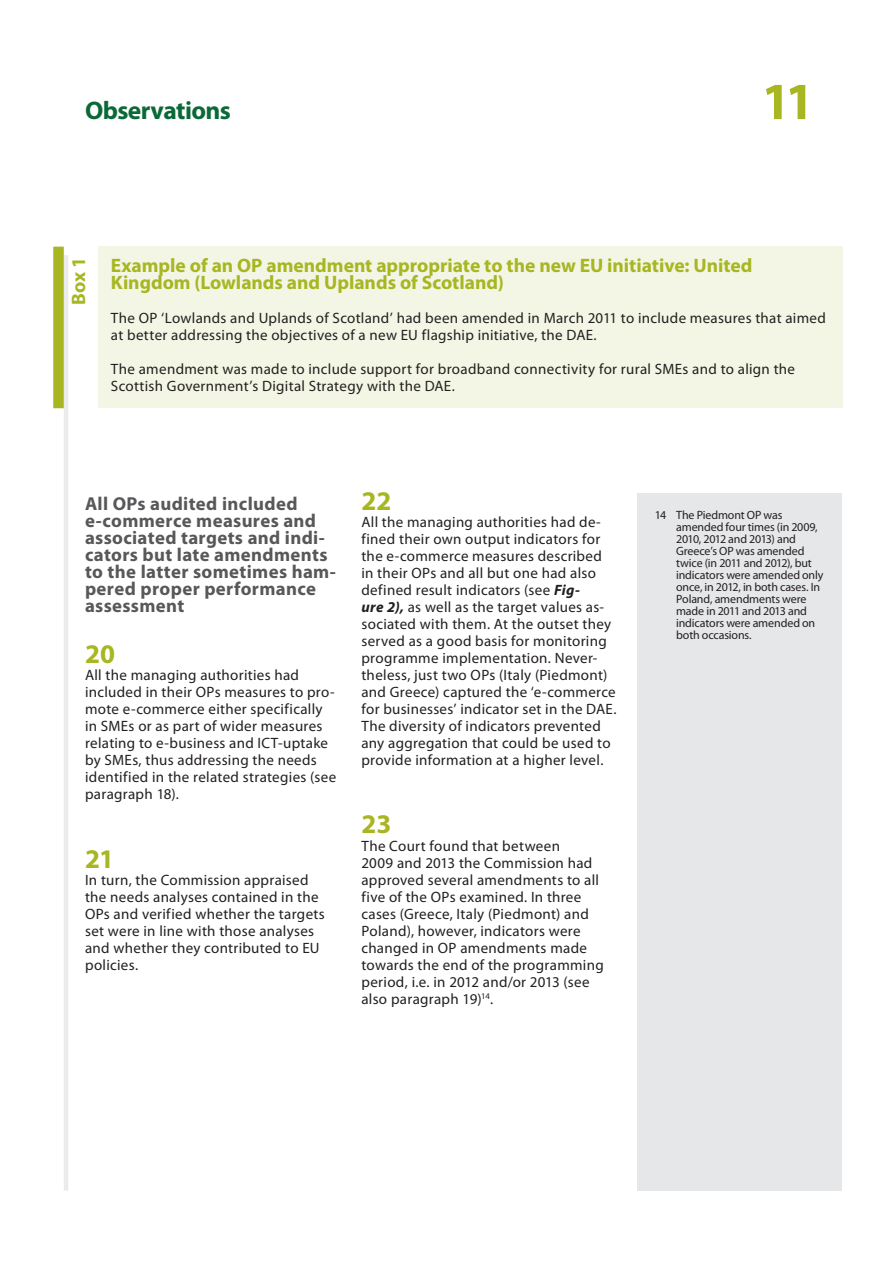
<style>
.page{position:relative;width:893px;height:1263px;background:#fff}
.page>*{position:absolute;margin:0;border:0;box-sizing:border-box;transform-origin:0 0}
.t1{font:700 52.5px "Myriad Pro";color:#a7b621}
.E_05_-_CHAP__1__TEXT{font:700 27px "Myriad Pro";color:#a7b621}
.t2{font:700 25.5px "Myriad Pro";letter-spacing:-.025em;color:#0b6938}
.F_02_-_BOX_TITRE_COL{font:700 19.5px/17px "Myriad Pro";color:#a7b621}
.F_01_-_GREEN_BOX_NUM{font:700 19.5px "Myriad Pro";color:#a7b621}
.E_03_-_CHAP__TITRE_A{font:700 18.75px/17px "Myriad Pro";letter-spacing:.02em;color:#57585a}
.E_05_-_CHAP__1__TEXT-2{font:15px/17px "Myriad Pro";letter-spacing:.02em;color:#231f20}
.F_04_-_BOX_TEXTE{font:15px/17px "Myriad Pro";letter-spacing:.02em;color:#231f20}
.E_08_-_CHAP__FOOTNOT{font:12px/12px "Myriad Pro";letter-spacing:-.015em;color:#231f20}
.s1{font-weight:700;font-style:italic}
</style>
<div class="page">
<hr style="left:64px;top:255px;width:4px;height:936px;background:#ebebeb">
<div style="left:638px;top:493px;width:204px;height:698px;background:#e6e7e9"></div>
<div style="left:98px;top:247px;width:744px;height:161px;background:#f4f6e5"></div>
<div style="left:53px;top:247px;width:11px;height:161px;background:#a7b621"></div>
<h3 class="t2" style="left:85px;top:94px;width:147px">Observations</h3>
<h1 class="t1" style="left:761px;top:67px;width:54px">11</h1>
<p class="F_01_-_GREEN_BOX_NUM" style="left:66px;top:305px;width:49px;rotate:-90deg">Box 1</p>
<p class="F_02_-_BOX_TITRE_COL" style="left:111px;top:256px;width:643px">Example of an OP amendment appropriate to the new EU initiative: United<br>Kingdom (Lowlands and Uplands of Scotland)</p>
<p class="F_04_-_BOX_TEXTE" style="left:111px;top:309px;width:716px">The OP ‘Lowlands and Uplands of Scotland’ had been amended in March 2011 to include measures that aimed at better addressing the objectives of a new EU flagship initiative, the DAE.</p>
<p class="F_04_-_BOX_TEXTE" style="left:111px;top:360px;width:686px">The amendment was made to include support for broadband connectivity for rural SMEs and to align the<br>Scottish Government’s Digital Strategy with the DAE.</p>
<p class="E_03_-_CHAP__TITRE_A" style="left:85px;top:495px;width:252px">All OPs audited included e‑commerce measures and associated targets and indi‑ cators but late amendments to the latter sometimes ham‑ pered proper performance assessment</p>
<p class="E_05_-_CHAP__1__TEXT" style="left:85px;top:637px;width:32px">20</p>
<p class="E_05_-_CHAP__1__TEXT-2" style="left:85px;top:667px;width:253px">All the managing authorities had included in their OPs measures to pro‑ mote e‑commerce either specifically in SMEs or as part of wider measures relating to e‑business and ICT‑uptake by SMEs, thus addressing the needs identified in the related strategies (see paragraph 18).</p>
<p class="E_05_-_CHAP__1__TEXT" style="left:85px;top:841px;width:31px">21</p>
<p class="E_05_-_CHAP__1__TEXT-2" style="left:85px;top:871px;width:241px">In turn, the Commission appraised the needs analyses contained in the<br>OPs and verified whether the targets set were in line with those analyses and whether they contributed to EU policies.</p>
<p class="E_05_-_CHAP__1__TEXT" style="left:361px;top:484px;width:32px">22</p>
<p class="E_05_-_CHAP__1__TEXT-2" style="left:361px;top:514px;width:257px">All the managing authorities had de‑ fined their own output indicators for the e‑commerce measures described in their OPs and all but one had also defined result indicators (see <span class="s1">Fig-<br>ure 2),</span> as well as the target values as‑ sociated with them. At the outset they served as a good basis for monitoring programme implementation. Never‑ theless, just two OPs (Italy (Piedmont) and Greece) captured the ‘e‑commerce for businesses’ indicator set in the DAE.<br>The diversity of indicators prevented any aggregation that could be used to provide information at a higher level.</p>
<p class="E_05_-_CHAP__1__TEXT" style="left:361px;top:807px;width:32px">23</p>
<p class="E_05_-_CHAP__1__TEXT-2" style="left:361px;top:837px;width:244px">The Court found that between<br>2009 and 2013 the Commission had approved several amendments to all five of the OPs examined. In three cases (Greece, Italy (Piedmont) and<br>Poland), however, indicators were changed in OP amendments made towards the end of the programming period, i.e. in 2012 and/or 2013 (see also paragraph 19)<sup>14</sup>.</p>
<p class="E_08_-_CHAP__FOOTNOT" style="left:676px;top:509px;width:149px;text-indent:-21px">14 The Piedmont OP was amended four times (in 2009,<br>2010, 2012 and 2013) and<br>Greece’s OP was amended twice (in 2011 and 2012), but indicators were amended only once, in 2012, in both cases. In<br>Poland, amendments were made in 2011 and 2013 and indicators were amended on both occasions.</p>
</div>
